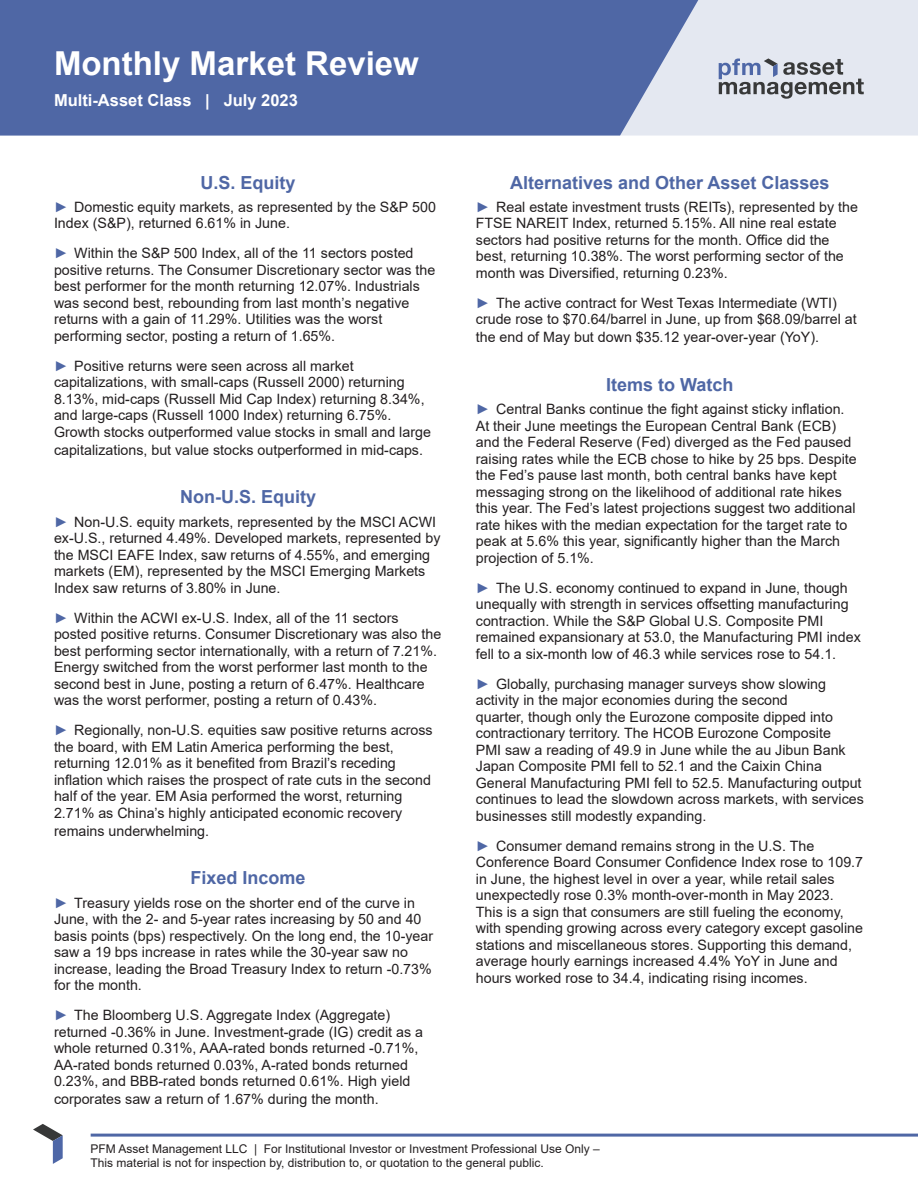
<style>
.page{position:relative;width:918px;height:1188px;background:#fff}
.page>*{position:absolute;margin:0;border:0;box-sizing:border-box;transform-origin:0 0}
.t1{font:700 33px "Arial";color:#fff}
.Section_Header{font:700 18px "Arial";color:#4f67a5}
.t2{font:700 16.5px "Arial";color:#fff}
.t3{font:14.25px/16.5px "Arial";color:#231f20}
.t4{font:12px/14.4px "Arial";color:#231f20}
.s1{color:#4f67a5}
</style>
<div class="page">
<div style="left:717px;top:0;width:201px;height:136px;background:#e4e8f1"></div>
<svg style="left:0;top:0;width:717px;height:136px;background:#5b71ab"></svg>
<svg style="left:719px;top:58px;width:145px;height:41px;background:#afb4be"></svg>
<hr style="left:92px;top:1134px;width:826px;height:3px;background:#4f67a5">
<svg style="left:33px;top:1124px;width:30px;height:40px"></svg>
<p class="t1" style="left:54px;top:40px;width:366px">Monthly Market Review</p>
<p class="t2" style="left:54px;top:88px;width:245px">Multi-Asset Class | July 2023</p>
<p class="Section_Header" style="left:201px;top:170px;width:97px">U.S. Equity</p>
<p class="t3" style="left:54px;top:199px;width:383px"><span class="s1">►</span> Domestic equity markets, as represented by the S&amp;P 500<br>Index (S&amp;P), returned 6.61% in June.</p>
<p class="t3" style="left:54px;top:245px;width:383px"><span class="s1">►</span> Within the S&amp;P 500 Index, all of the 11 sectors posted positive returns. The Consumer Discretionary sector was the best performer for the month returning 12.07%. Industrials was second best, rebounding from last month’s negative returns with a gain of 11.29%. Utilities was the worst performing sector, posting a return of 1.65%.</p>
<p class="t3" style="left:54px;top:358px;width:378px"><span class="s1">►</span> Positive returns were seen across all market capitalizations, with small-caps (Russell 2000) returning 8.13%, mid-caps (Russell Mid Cap Index) returning 8.34%, and large-caps (Russell 1000 Index) returning 6.75%.<br>Growth stocks outperformed value stocks in small and large</p>
<p class="t3" style="left:54px;top:442px;width:371px">capitalizations, but value stocks outperformed in mid-caps.</p>
<p class="Section_Header" style="left:180px;top:484px;width:138px">Non-U.S. Equity</p>
<p class="t3" style="left:54px;top:513px;width:388px"><span class="s1">►</span> Non-U.S. equity markets, represented by the MSCI ACWI ex-U.S., returned 4.49%. Developed markets, represented by the MSCI EAFE Index, saw returns of 4.55%, and emerging markets (EM), represented by the MSCI Emerging Markets Index saw returns of 3.80% in June.</p>
<p class="t3" style="left:54px;top:609px;width:389px"><span class="s1">►</span> Within the ACWI ex-U.S. Index, all of the 11 sectors posted positive returns. Consumer Discretionary was also the best performing sector internationally, with a return of 7.21%.<br>Energy switched from the worst performer last month to the second best in June, posting a return of 6.47%. Healthcare was the worst performer, posting a return of 0.43%.</p>
<p class="t3" style="left:54px;top:722px;width:380px"><span class="s1">►</span> Regionally, non-U.S. equities saw positive returns across the board, with EM Latin America performing the best, returning 12.01% as it benefited from Brazil’s receding inflation which raises the prospect of rate cuts in the second half of the year. EM Asia performed the worst, returning 2.71% as China’s highly anticipated economic recovery</p>
<p class="t3" style="left:54px;top:822px;width:157px">remains underwhelming.</p>
<p class="Section_Header" style="left:191px;top:865px;width:117px">Fixed Income</p>
<p class="t3" style="left:54px;top:894px;width:381px"><span class="s1">►</span> Treasury yields rose on the shorter end of the curve in June, with the 2- and 5-year rates increasing by 50 and 40 basis points (bps) respectively. On the long end, the 10-year saw a 19 bps increase in rates while the 30-year saw no increase, leading the Broad Treasury Index to return -0.73% for the month.</p>
<p class="t3" style="left:54px;top:1007px;width:371px"><span class="s1">►</span> The Bloomberg U.S. Aggregate Index (Aggregate) returned -0.36% in June. Investment-grade (IG) credit as a whole returned 0.31%, AAA-rated bonds returned -0.71%, AA-rated bonds returned 0.03%, A-rated bonds returned 0.23%, and BBB-rated bonds returned 0.61%. High yield</p>
<p class="t3" style="left:54px;top:1091px;width:326px">corporates saw a return of 1.67% during the month.</p>
<p class="Section_Header" style="left:510px;top:170px;width:321px">Alternatives and Other Asset Classes</p>
<p class="t3" style="left:476px;top:199px;width:384px"><span class="s1">►</span> Real estate investment trusts (REITs), represented by the FTSE NAREIT Index, returned 5.15%. All nine real estate sectors had positive returns for the month. Office did the best, returning 10.38%. The worst performing sector of the month was Diversified, returning 0.23%.</p>
<p class="t3" style="left:476px;top:295px;width:382px"><span class="s1">►</span> The active contract for West Texas Intermediate (WTI) crude rose to $70.64/barrel in June, up from $68.09/barrel at</p>
<p class="t3" style="left:476px;top:329px;width:345px">the end of May but down $35.12 year-over-year (YoY).</p>
<p class="Section_Header" style="left:606px;top:372px;width:129px">Items to Watch</p>
<p class="t3" style="left:476px;top:401px;width:382px"><span class="s1">►</span> Central Banks continue the fight against sticky inflation.<br>At their June meetings the European Central Bank (ECB) and the Federal Reserve (Fed) diverged as the Fed paused raising rates while the ECB chose to hike by 25 bps. Despite the Fed’s pause last month, both central banks have kept messaging strong on the likelihood of additional rate hikes this year. The Fed’s latest projections suggest two additional rate hikes with the median expectation for the target rate to peak at 5.6% this year, significantly higher than the March projection of 5.1%.</p>
<p class="t3" style="left:476px;top:579px;width:386px"><span class="s1">►</span> The U.S. economy continued to expand in June, though unequally with strength in services offsetting manufacturing contraction. While the S&amp;P Global U.S. Composite PMI remained expansionary at 53.0, the Manufacturing PMI index fell to a six-month low of 46.3 while services rose to 54.1.</p>
<p class="t3" style="left:476px;top:675px;width:390px"><span class="s1">►</span> Globally, purchasing manager surveys show slowing activity in the major economies during the second<br>quarter, though only the Eurozone composite dipped into contractionary territory. The HCOB Eurozone Composite<br>PMI saw a reading of 49.9 in June while the au Jibun Bank Japan Composite PMI fell to 52.1 and the Caixin China General Manufacturing PMI fell to 52.5. Manufacturing output continues to lead the slowdown across markets, with services businesses still modestly expanding.</p>
<p class="t3" style="left:476px;top:837px;width:389px"><span class="s1">►</span> Consumer demand remains strong in the U.S. The Conference Board Consumer Confidence Index rose to 109.7 in June, the highest level in over a year, while retail sales unexpectedly rose 0.3% month-over-month in May 2023.<br>This is a sign that consumers are still fueling the economy, with spending growing across every category except gasoline stations and miscellaneous stores. Supporting this demand, average hourly earnings increased 4.4% YoY in June and hours worked rose to 34.4, indicating rising incomes.</p>
<p class="t4" style="left:91px;top:1141px;width:511px">PFM Asset Management LLC | For Institutional Investor or Investment Professional Use Only –<br>This material is not for inspection by, distribution to, or quotation to the general public.</p>
</div>
